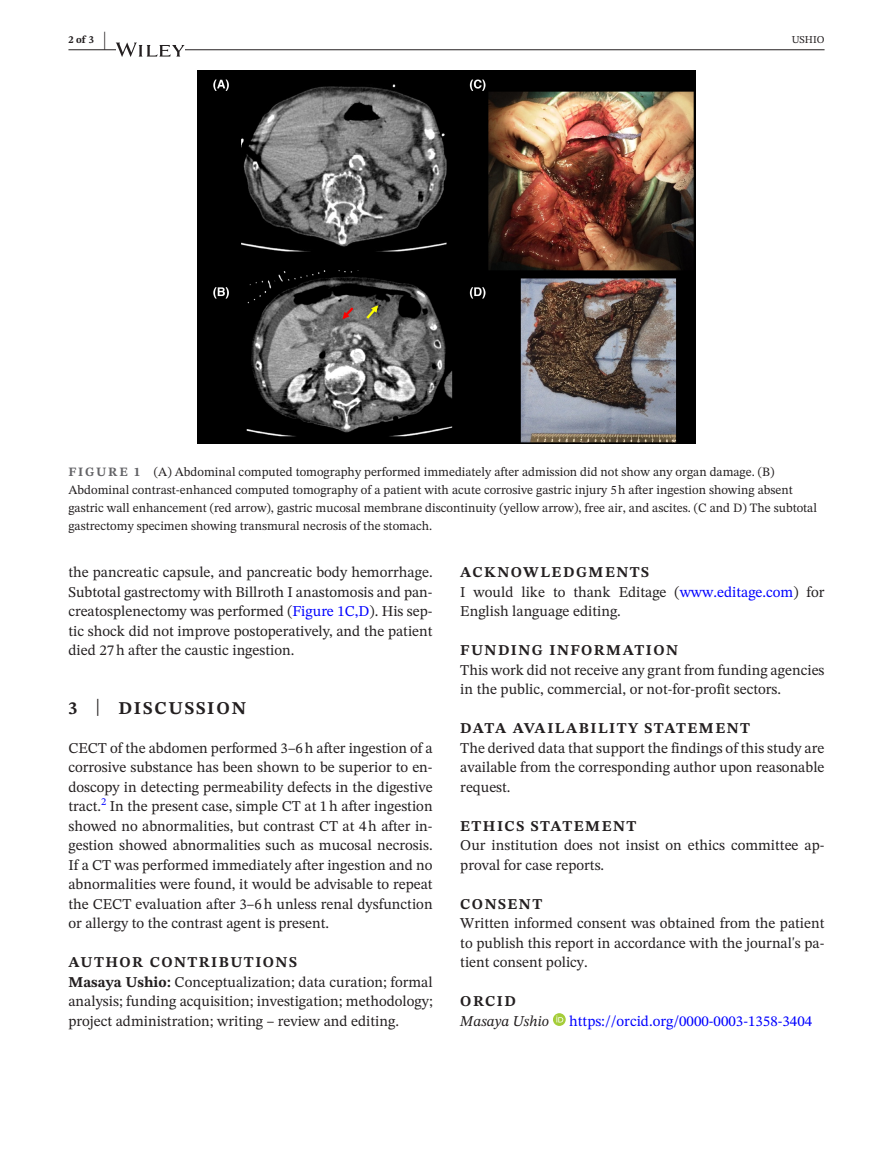
<style>
.page{position:relative;width:893px;height:1174px;background:#fff}
.page>*{position:absolute;margin:0;border:0;box-sizing:border-box;transform-origin:0 0}
.t1{font:700 18px "STIX Two Text";letter-spacing:.1em;color:#231f20}
.t2{font:15px/19.5px "STIX Two Text";color:#231f20;text-align:justify}
.t3{font:700 15px "STIX Two Text";letter-spacing:.1em;color:#231f20}
.t4{font:15px "STIX Two Text";color:#00f}
.t5{font:italic 15px "STIX Two Text";color:#231f20}
.t6{font:12.75px/18px "STIX Two Text";color:#231f20}
.t7{font:700 10.5px "STIX Two Text";color:#231f20}
.t8{font:10.5px "STIX Two Text";color:#231f20}
.t9{font:10.5px "STIX Two Text";color:#00f}
.s1{font-size:21px}
.s2{font-weight:700;color:#636366}
.s3{color:#00f}
.s4{font-weight:400;font-size:23.7px}
.s5{font-weight:700}
</style>
<div class="page">
<hr style="left:68px;top:49px;width:756px;height:1px;background:#231f20">
<svg style="left:116px;top:43px;width:69px;height:14px"></svg>
<svg style="left:553px;top:1013px;width:13px;height:13px"></svg>
<svg style="left:556px;top:1015px;width:7px;height:7px"></svg>
<img style="left:198px;top:70px;width:497px;height:373px">
<p class="t7" style="left:68px;top:32px;width:39px">2 of 3 <span class="s1">|</span></p>
<p class="t8" style="left:792px;top:32px;width:34px">USHIO</p>
<p class="t6" style="left:68px;top:463px;width:750px"><span class="s2">FIGURE 1</span> (A) Abdominal computed tomography performed immediately after admission did not show any organ damage. (B)<br>Abdominal contrast-enhanced computed tomography of a patient with acute corrosive gastric injury 5h after ingestion showing absent gastric wall enhancement (red arrow), gastric mucosal membrane discontinuity (yellow arrow), free air, and ascites. (C and D) The subtotal gastrectomy specimen showing transmural necrosis of the stomach.</p>
<p class="t2" style="left:68px;top:562px;width:366px">the pancreatic capsule, and pancreatic body hemorrhage.<br>Subtotal gastrectomy with Billroth I anastomosis and pan&shy;creatosplenectomy was performed (<span class="s3">Figure 1C,D</span>). His sep&shy;tic shock did not improve postoperatively, and the patient died 27h after the caustic ingestion.</p>
<p class="t1" style="left:68px;top:695px;width:179px">3 <span class="s4">|</span> DISCUSSION</p>
<p class="t2" style="left:68px;top:738px;width:366px">CECT of the abdomen performed 3–6h after ingestion of a corrosive substance has been shown to be superior to en&shy;doscopy in detecting permeability defects in the digestive tract.</p>
<p class="t9" style="left:101px;top:793px;width:7px">2</p>
<p class="t2" style="left:68px;top:796px;width:366px;text-indent:41px">In the present case, simple CT at 1h after ingestion showed no abnormalities, but contrast CT at 4h after in&shy;gestion showed abnormalities such as mucosal necrosis.<br>If a CT was performed immediately after ingestion and no abnormalities were found, it would be advisable to repeat the CECT evaluation after 3–6h unless renal dysfunction or allergy to the contrast agent is present.</p>
<p class="t2" style="left:68px;top:952px;width:366px;text-align:left"><span class="s5">AUTHOR CONTRIBUTIONS<br>Masaya Ushio:</span> Conceptualization; data curation; formal analysis; funding acquisition; investigation; methodology; project administration; writing – review and editing.</p>
<p class="t2" style="left:460px;top:562px;width:366px;text-align:left"><span class="s5">ACKNOWLEDGMENTS<br></span>I would like to thank Editage (<span class="s3">www.editage.com</span>) for<br>English language editing.</p>
<p class="t3" style="left:460px;top:639px;width:219px">FUNDING INFORMATION</p>
<p class="t2" style="left:460px;top:660px;width:366px">This work did not receive any grant from funding agencies in the public, commercial, or not-for-profit sectors.</p>
<p class="t3" style="left:460px;top:717px;width:291px">DATA AVAILABILITY STATEMENT</p>
<p class="t2" style="left:460px;top:738px;width:366px">The derived data that support the findings of this study are available from the corresponding author upon reasonable request.</p>
<p class="t3" style="left:460px;top:815px;width:178px">ETHICS STATEMENT</p>
<p class="t2" style="left:460px;top:835px;width:366px">Our institution does not insist on ethics committee ap&shy;proval for case reports.</p>
<p class="t3" style="left:460px;top:893px;width:83px">CONSENT</p>
<p class="t2" style="left:460px;top:913px;width:366px">Written informed consent was obtained from the patient to publish this report in accordance with the journal's pa&shy;tient consent policy.</p>
<p class="t3" style="left:460px;top:990px;width:57px">ORCID</p>
<p class="t5" style="left:460px;top:1010px;width:90px">Masaya Ushio</p>
<p class="t4" style="left:569px;top:1010px;width:244px">https://orcid.org/0000-0003-1358-3404</p>
</div>
